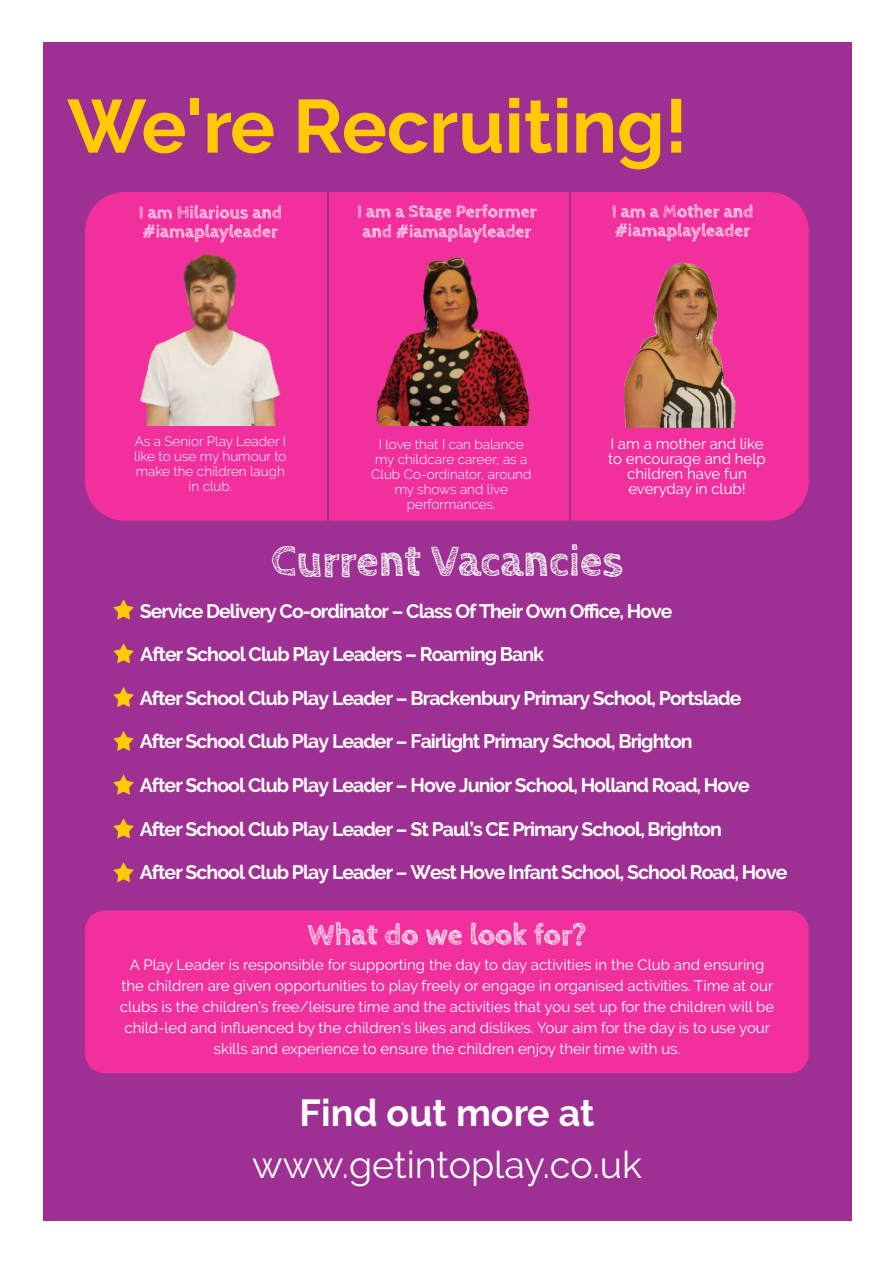
<style>
.page{position:relative;width:894px;height:1264px;background:#fff}
.page>*{position:absolute;margin:0;border:0;box-sizing:border-box;transform-origin:0 0}
.t1{font:700 75px "Raleway";color:#ffcb00}
.t2{font:700 45px "Cabin Sketch";color:#fff}
.t3{font:37.5px "Raleway";color:#fff}
.t4{font:700 37.5px "Raleway";color:#fff}
.t5{font:700 30px "Cabin Sketch";letter-spacing:-.005em;color:#fff}
.t6{font:700 19.5px "Raleway";letter-spacing:-.05em;color:#fff}
.t7{font:700 18px/19.5px "Cabin Sketch";color:#fff}
.t8{font:15px/21px "Raleway";color:#fff;text-align:center}
.t9{font:300 13.5px/15px "Raleway";color:#fff;text-align:center}
</style>
<div class="page">
<div style="left:43px;top:43px;width:808px;height:1177px;background:#9d3092"></div>
<div style="left:85px;top:192px;width:723px;height:328px;background:#f1309e;border-radius:39px"></div>
<img style="left:624px;top:262px;width:112px;height:165px">
<div style="left:85px;top:910px;width:723px;height:163px;background:#f1309e;border-radius:19px"></div>
<img style="left:139px;top:254px;width:141px;height:171px">
<img style="left:376px;top:257px;width:153px;height:168px">
<hr style="left:328px;top:165px;width:1px;height:364px;background:#9d3092">
<hr style="left:569px;top:165px;width:1px;height:364px;background:#9d3092">
<svg style="left:113px;top:599px;width:21px;height:20px"></svg>
<svg style="left:113px;top:643px;width:21px;height:20px"></svg>
<svg style="left:113px;top:687px;width:21px;height:20px"></svg>
<svg style="left:113px;top:731px;width:21px;height:20px"></svg>
<svg style="left:113px;top:774px;width:21px;height:20px"></svg>
<svg style="left:113px;top:818px;width:21px;height:20px"></svg>
<svg style="left:113px;top:862px;width:21px;height:20px"></svg>
<h1 class="t1" style="left:67px;top:82px;width:621px">We're Recruiting!</h1>
<p class="t7" style="left:139px;top:203px;width:145px">I am Hilarious and #iamaplayleader</p>
<p class="t7" style="left:357px;top:202px;width:181px">I am a Stage Performer and #iamaplayleader</p>
<p class="t7" style="left:611px;top:202px;width:143px">I am a Mother and #iamaplayleader</p>
<p class="t9" style="left:134px;top:434px;width:154px">As a Senior Play Leader I like to use my humour to make the children laugh in club.</p>
<p class="t9" style="left:371px;top:436px;width:162px">I love that I can balance my childcare career, as a<br>Club Co-ordinator, around my shows and live performances.</p>
<p class="t8" style="left:608px;top:436px;width:159px;line-height:15px">I am a mother and like to encourage and help children have fun everyday in club!</p>
<h2 class="t2" style="left:271px;top:536px;width:353px">Current Vacancies</h2>
<h3 class="t6" style="left:140px;top:600px;width:534px">Service Delivery Co-ordinator – Class Of Their Own Office, Hove</h3>
<h3 class="t6" style="left:140px;top:643px;width:405px">After School Club Play Leaders – Roaming Bank</h3>
<h3 class="t6" style="left:140px;top:686px;width:603px">After School Club Play Leader – Brackenbury Primary School, Portslade</h3>
<h3 class="t6" style="left:140px;top:730px;width:554px">After School Club Play Leader – Fairlight Primary School, Brighton</h3>
<h3 class="t6" style="left:140px;top:773px;width:611px">After School Club Play Leader – Hove Junior School, Holland Road, Hove</h3>
<h3 class="t6" style="left:140px;top:817px;width:583px">After School Club Play Leader – St Paul’s CE Primary School, Brighton</h3>
<h3 class="t6" style="left:140px;top:860px;width:649px">After School Club Play Leader – West Hove Infant School, School Road, Hove</h3>
<h3 class="t5" style="left:307px;top:917px;width:280px">What do we look for?</h3>
<p class="t8" style="left:120px;top:954px;width:655px">A Play Leader is responsible for supporting the day to day activities in the Club and ensuring the children are given opportunities to play freely or engage in organised activities. Time at our clubs is the children’s free/leisure time and the activities that you set up for the children will be child-led and influenced by the children's likes and dislikes. Your aim for the day is to use your skills and experience to ensure the children enjoy their time with us.</p>
<h3 class="t4" style="left:299px;top:1090px;width:296px">Find out more at</h3>
<h3 class="t3" style="left:252px;top:1142px;width:391px">www.getintoplay.co.uk</h3>
</div>
